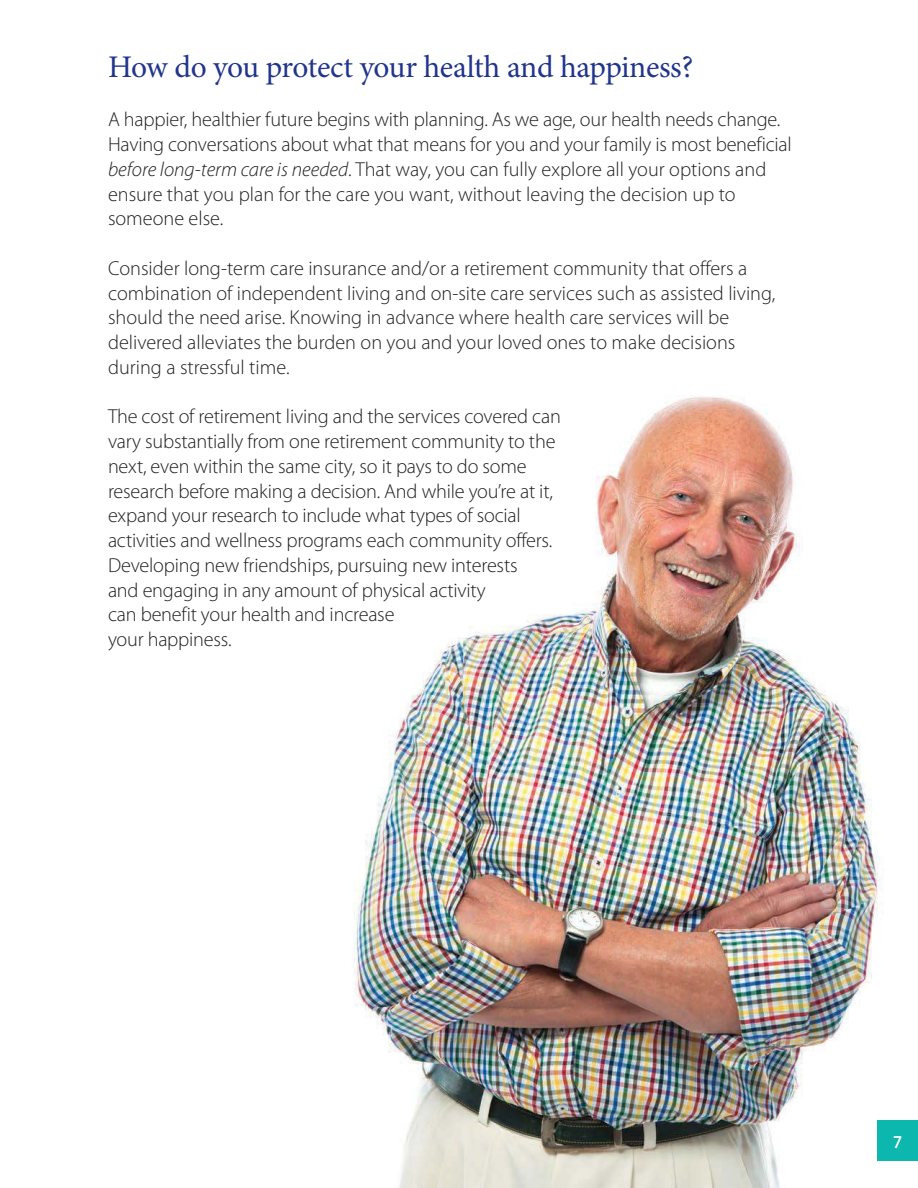
<style>
.page{position:relative;width:918px;height:1188px;background:#fff}
.page>*{position:absolute;margin:0;border:0;box-sizing:border-box;transform-origin:0 0}
.t1{font:31.5px "Minion Pro";letter-spacing:-.015em;color:#20358b}
.t2{font:300 20.25px/24.8px "Myriad Pro";letter-spacing:-.01em;color:#221f1f}
.t3{font:500 20.25px "Alegreya Sans";color:#fff}
.s1{font-style:italic}
</style>
<div class="page">
<img style="left:353px;top:395px;width:530px;height:793px">
<div style="left:878px;top:1120px;width:40px;height:41px;background:#0cb8ad"></div>
<h1 class="t1" style="left:108px;top:54px;width:587px">How do you protect your health and happiness?</h1>
<p class="t2" style="left:108px;top:109px;width:685px">A happier, healthier future begins with planning. As we age, our health needs change.<br>Having conversations about what that means for you and your family is most beneficial <span class="s1">before long-term care is needed</span>. That way, you can fully explore all your options and ensure that you plan for the care you want, without leaving the decision up to someone else.</p>
<p class="t2" style="left:108px;top:257px;width:669px">Consider long-term care insurance and/or a retirement community that offers a combination of independent living and on-site care services such as assisted living, should the need arise. Knowing in advance where health care services will be delivered alleviates the burden on you and your loved ones to make decisions during a stressful time.</p>
<p class="t2" style="left:108px;top:406px;width:454px">The cost of retirement living and the services covered can vary substantially from one retirement community to the next, even within the same city, so it pays to do some research before making a decision. And while you’re at it, expand your research to include what types of social activities and wellness programs each community offers.<br>Developing new friendships, pursuing new interests<br>and engaging in any amount of physical activity<br>can benefit your health and increase<br>your happiness.</p>
<p class="t3" style="left:893px;top:1133px;width:10px">7</p>
</div>
